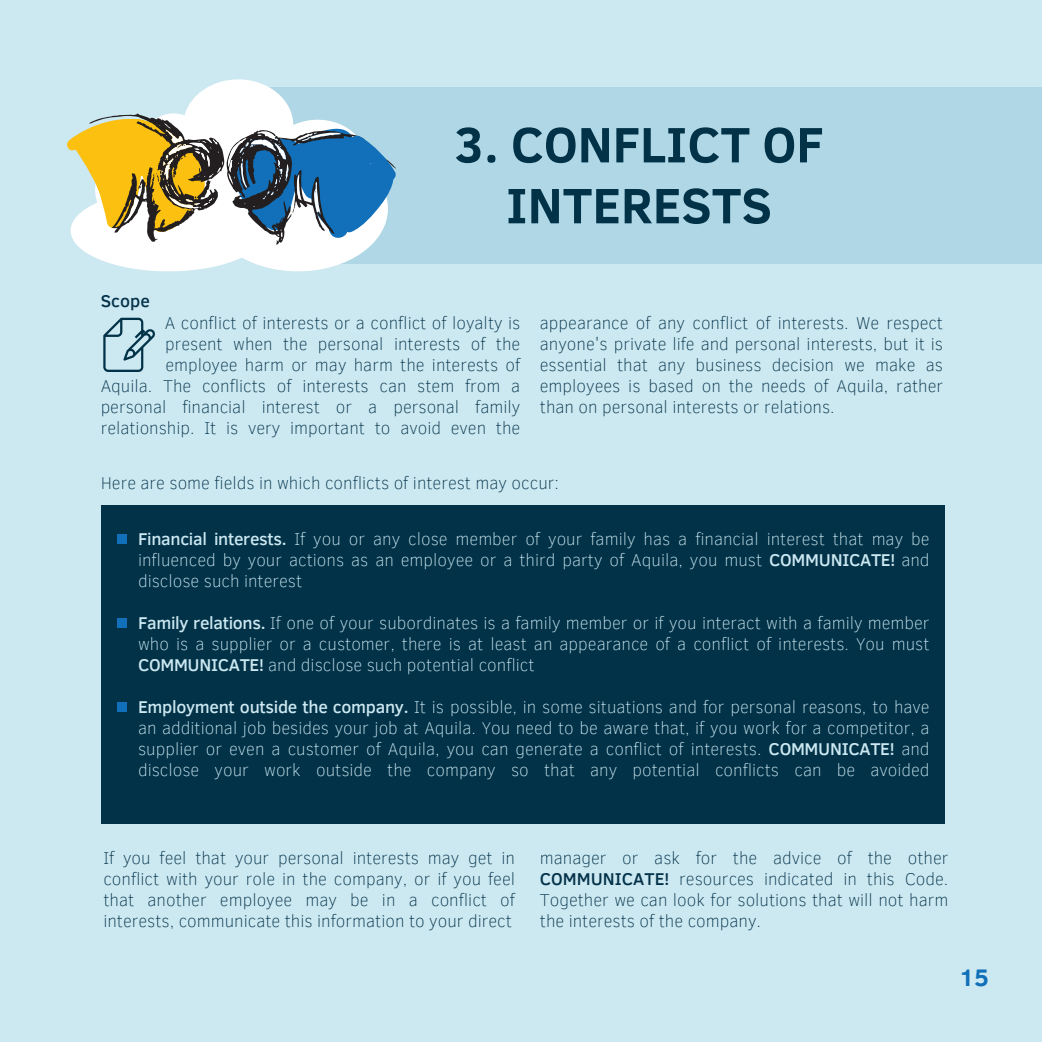
<style>
.page{position:relative;width:1042px;height:1042px;background:#cce8f1}
.page>*{position:absolute;margin:0;border:0;box-sizing:border-box;transform-origin:0 0}
.t1{font:700 50.75px/60.9px "Clear Sans";color:#023248;text-align:center}
.t2{font:700 24.5px "Clear Sans";color:#1170b9}
.t3{font:100 17.5px/21px "Clear Sans";color:#033249;text-align:justify}
.t4{font:100 17.5px/21px "Clear Sans";color:#cce8f1;text-align:justify}
.t5{font:500 17.5px "Clear Sans";color:#033249}
.s1{font-weight:500}
</style>
<div class="page">
<div style="left:263px;top:88px;width:779px;height:176px;background:#afd7e5"></div>
<div style="left:101px;top:505px;width:843px;height:319px;background:#023248"></div>
<div style="left:117px;top:534px;width:9px;height:9px;background:#1170b9"></div>
<div style="left:117px;top:618px;width:9px;height:10px;background:#1170b9"></div>
<div style="left:117px;top:702px;width:9px;height:10px;background:#1170b9"></div>
<svg style="left:103px;top:318px;width:52px;height:54px"></svg>
<svg style="left:77px;top:79px;width:311px;height:192px"></svg>
<svg style="left:67px;top:113px;width:329px;height:132px;background:#9eab9d"></svg>
<h1 class="t1" style="left:454px;top:112px;width:371px">3. CONFLICT OF<br>INTERESTS</h1>
<p class="t5" style="left:101px;top:288px;width:51px">Scope</p>
<p class="t3" style="left:101px;top:313px;width:421px;text-align:right">A conflict of interests or a conflict of loyalty is<br>present when the personal interests of the employee harm or may harm the interests of<br>Aquila. The conflicts of interests can stem from a personal financial interest or a personal family relationship. It is very important to avoid even the</p>
<p class="t3" style="left:540px;top:313px;width:405px">appearance of any conflict of interests. We respect anyone's private life and personal interests, but it is essential that any business decision we make as employees is based on the needs of Aquila, rather than on personal interests or relations.</p>
<p class="t3" style="left:101px;top:473px;width:460px">Here are some fields in which conflicts of interest may occur:</p>
<p class="t4" style="left:138px;top:528px;width:793px"><span class="s1">Financial interests.</span> If you or any close member of your family has a financial interest that may be influenced by your actions as an employee or a third party of Aquila, you must <span class="s1">COMMUNICATE!</span> and disclose such interest</p>
<p class="t4" style="left:138px;top:612px;width:793px"><span class="s1">Family relations.</span> If one of your subordinates is a family member or if you interact with a family member who is a supplier or a customer, there is at least an appearance of a conflict of interests. You must <span class="s1">COMMUNICATE!</span> and disclose such potential conflict</p>
<p class="t4" style="left:138px;top:696px;width:793px"><span class="s1">Employment outside the company.</span> It is possible, in some situations and for personal reasons, to have an additional job besides your job at Aquila. You need to be aware that, if you work for a competitor, a supplier or even a customer of Aquila, you can generate a conflict of interests. <span class="s1">COMMUNICATE!</span> and disclose your work outside the company so that any potential conflicts can be avoided</p>
<p class="t3" style="left:103px;top:847px;width:413px">If you feel that your personal interests may get in conflict with your role in the company, or if you feel that another employee may be in a conflict of interests, communicate this information to your direct</p>
<p class="t3" style="left:540px;top:847px;width:410px">manager or ask for the advice of the other <span class="s1">COMMUNICATE!</span> resources indicated in this Code.<br>Together we can look for solutions that will not harm the interests of the company.</p>
<h2 class="t2" style="left:959px;top:959px;width:31px">15</h2>
</div>
